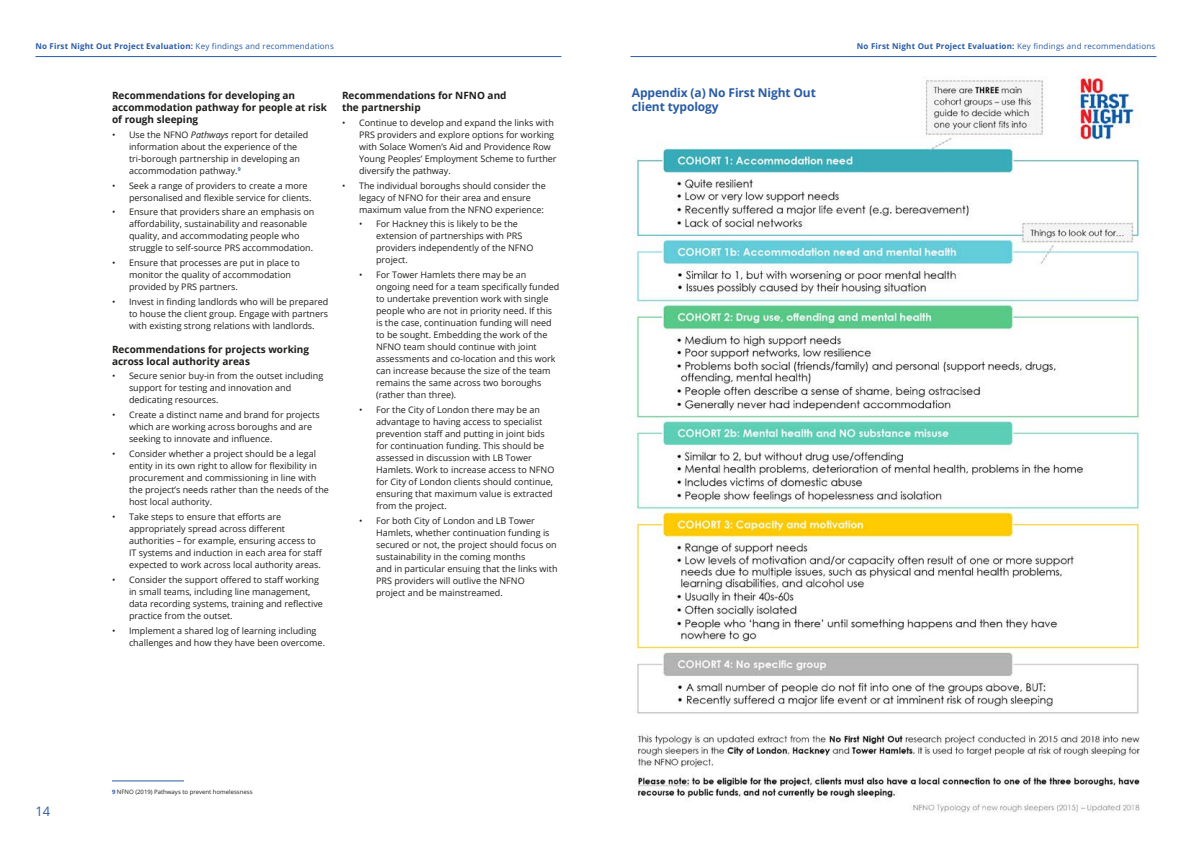
<style>
.page{position:relative;width:1191px;height:842px;background:#fff}
.page>*{position:absolute;margin:0;border:0;box-sizing:border-box;transform-origin:0 0}
.t1{font:13px "Open Sans";color:#295ba5}
.t2{font:700 12px/14px "Open Sans";letter-spacing:-.01em;color:#295ba5}
.t3{font:700 10px/12px "Open Sans";color:#1d1d1b}
.t4{font:9px/12px "Open Sans";color:#1d1d1b}
.t5{font:700 8px "Open Sans";letter-spacing:.025em;color:#295ba5}
.t6{font:6px "Open Sans";color:#1d1d1b}
.s1{font-weight:400}
.s2{font-style:italic}
.s3{font-weight:700;color:#295ba5}
</style>
<div class="page">
<hr style="left:35px;top:56px;width:526px;height:1px;background:#295ba5">
<hr style="left:630px;top:56px;width:526px;height:1px;background:#295ba5">
<hr style="left:112px;top:781px;width:72px;height:1px;background:#295ba5">
<img style="left:633px;top:73px;width:507px;height:740px">
<div style="left:632px;top:88px;width:204px;height:53px;background:#fff"></div>
<p class="t5" style="left:35px;top:41px;width:300px">No First Night Out Project Evaluation: <span class="s1">Key findings and recommendations</span></p>
<p class="t5" style="left:857px;top:41px;width:300px">No First Night Out Project Evaluation: <span class="s1">Key findings and recommendations</span></p>
<h1 class="t1" style="left:35px;top:802px;width:16px">14</h1>
<p class="t3" style="left:112px;top:89px;width:216px">Recommendations for developing an accommodation pathway for people at risk of rough sleeping</p>
<p class="t4" style="left:129px;top:128px;width:181px;text-indent:-17px">• Use the NFNO <span class="s2">Pathways</span> report for detailed information about the experience of the tri-borough partnership in developing an accommodation pathway.<sup>9</sup></p>
<p class="t4" style="left:129px;top:179px;width:184px;text-indent:-17px">• Seek a range of providers to create a more personalised and flexible service for clients.</p>
<p class="t4" style="left:129px;top:206px;width:187px;text-indent:-17px">• Ensure that providers share an emphasis on affordability, sustainability and reasonable quality, and accommodating people who struggle to self-source PRS accommodation.</p>
<p class="t4" style="left:129px;top:257px;width:172px;text-indent:-17px">• Ensure that processes are put in place to monitor the quality of accommodation provided by PRS partners.</p>
<p class="t4" style="left:129px;top:296px;width:201px;text-align:justify;text-indent:-17px">• Invest in finding landlords who will be prepared to house the client group. Engage with partners with existing strong relations with landlords.</p>
<p class="t3" style="left:112px;top:343px;width:199px">Recommendations for projects working across local authority areas</p>
<p class="t4" style="left:129px;top:370px;width:196px;text-indent:-17px">• Secure senior buy-in from the outset including support for testing and innovation and dedicating resources.</p>
<p class="t4" style="left:129px;top:409px;width:192px;text-indent:-17px">• Create a distinct name and brand for projects which are working across boroughs and are seeking to innovate and influence.</p>
<p class="t4" style="left:129px;top:447px;width:201px;text-indent:-17px">• Consider whether a project should be a legal entity in its own right to allow for flexibility in procurement and commissioning in line with the project’s needs rather than the needs of the host local authority.</p>
<p class="t4" style="left:129px;top:510px;width:195px;text-indent:-17px">• Take steps to ensure that efforts are appropriately spread across different authorities – for example, ensuring access to IT systems and induction in each area for staff expected to work across local authority areas.</p>
<p class="t4" style="left:129px;top:573px;width:195px;text-indent:-17px">• Consider the support offered to staff working in small teams, including line management, data recording systems, training and reflective practice from the outset.</p>
<p class="t4" style="left:129px;top:624px;width:197px;text-indent:-17px">• Implement a shared log of learning including challenges and how they have been overcome.</p>
<p class="t3" style="left:342px;top:89px;width:166px">Recommendations for NFNO and the partnership</p>
<p class="t4" style="left:359px;top:116px;width:199px;text-indent:-17px">• Continue to develop and expand the links with PRS providers and explore options for working with Solace Women’s Aid and Providence Row Young Peoples’ Employment Scheme to further diversify the pathway.</p>
<p class="t4" style="left:359px;top:179px;width:188px;text-indent:-17px">• The individual boroughs should consider the legacy of NFNO for their area and ensure maximum value from the NFNO experience:</p>
<p class="t4" style="left:376px;top:218px;width:159px;text-indent:-17px">• For Hackney this is likely to be the extension of partnerships with PRS providers independently of the NFNO project.</p>
<p class="t4" style="left:376px;top:269px;width:185px;text-indent:-17px">• For Tower Hamlets there may be an ongoing need for a team specifically funded to undertake prevention work with single people who are not in priority need. If this is the case, continuation funding will need to be sought. Embedding the work of the NFNO team should continue with joint assessments and co-location and this work can increase because the size of the team remains the same across two boroughs (rather than three).</p>
<p class="t4" style="left:376px;top:404px;width:180px;text-indent:-17px">• For the City of London there may be an advantage to having access to specialist prevention staff and putting in joint bids for continuation funding. This should be assessed in discussion with LB Tower Hamlets. Work to increase access to NFNO for City of London clients should continue, ensuring that maximum value is extracted from the project.</p>
<p class="t4" style="left:376px;top:514px;width:183px;text-indent:-17px">• For both City of London and LB Tower Hamlets, whether continuation funding is secured or not, the project should focus on sustainability in the coming months<br>and in particular ensuing that the links with PRS providers will outlive the NFNO<br>project and be mainstreamed.</p>
<p class="t6" style="left:112px;top:787px;width:142px"><span class="s3">9</span> NFNO (2019) Pathways to prevent homelessness</p>
<h2 class="t2" style="left:632px;top:85px;width:186px">Appendix (a) No First Night Out client typology</h2>
</div>
